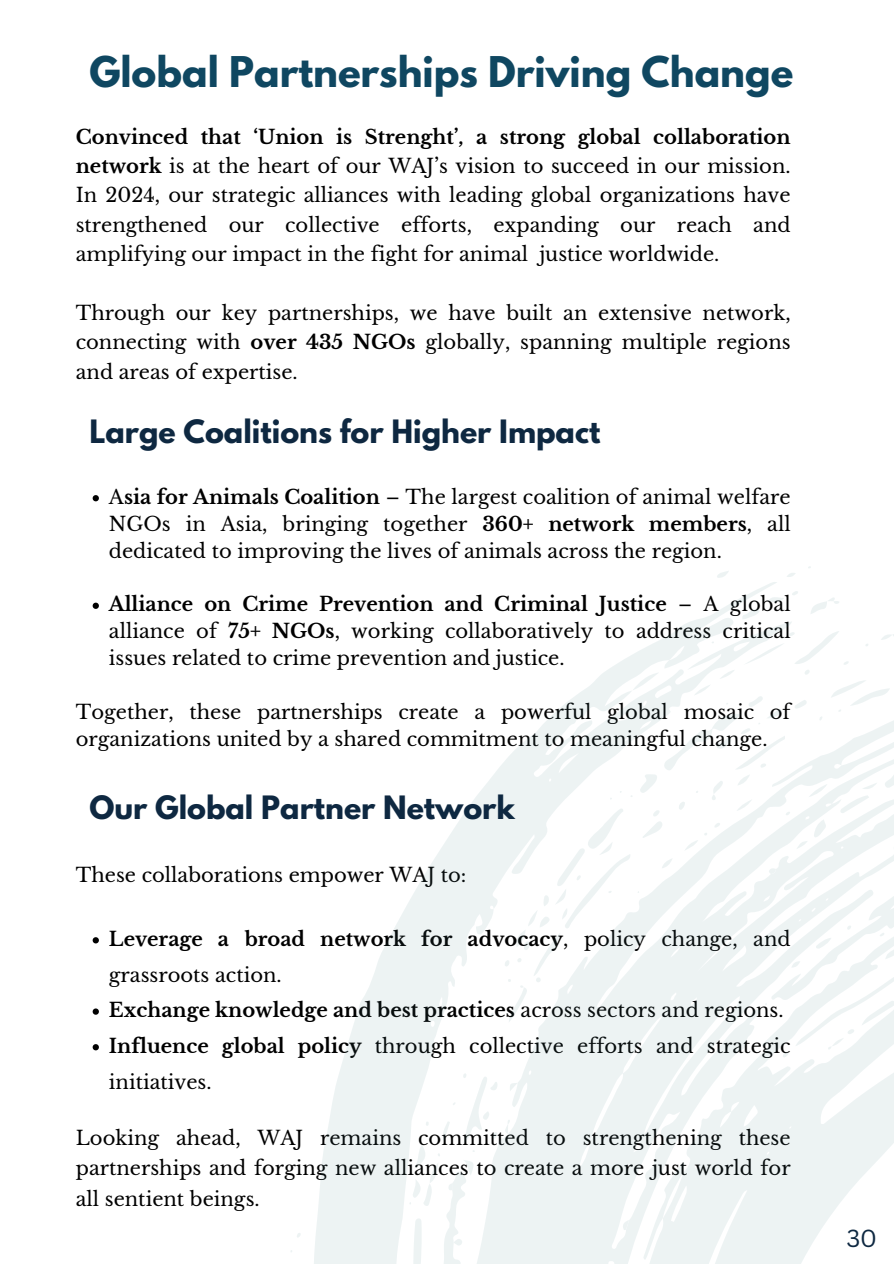
<style>
.page{position:relative;width:894px;height:1264px;background:#fff}
.page>*{position:absolute;margin:0;border:0;box-sizing:border-box;transform-origin:0 0}
.t1{font:700 37.5px "League Spartan";color:#0f4761}
.t2{font:700 28.5px "League Spartan";color:#0e2841}
.t3{font:24px "Canva Sans";color:#0e2841}
.t4{font:19.5px/29.4px "Libre Baskerville";color:#000;text-align:justify}
.t5{font:700 19.5px "Libre Baskerville";color:#000}
.s1{font-weight:700}
.s2{font-weight:400}
</style>
<div class="page">
<svg style="left:93px;top:495px;width:6px;height:6px"></svg>
<svg style="left:92px;top:582px;width:711px;height:681px"></svg>
<svg style="left:717px;top:571px;width:12px;height:7px"></svg>
<svg style="left:787px;top:573px;width:8px;height:4px"></svg>
<svg style="left:295px;top:1231px;width:6px;height:7px"></svg>
<svg style="left:405px;top:589px;width:488px;height:671px"></svg>
<p class="t1" style="left:89px;top:53px;width:705px">Global Partnerships Driving Change</p>
<h1 class="t4" style="left:76px;top:122px;width:716px"><span class="s1">Convinced that ‘Union is Strenght’, a strong global collaboration network</span> is at the heart of our WAJ’s vision to succeed in our mission.<br>In 2024, our strategic alliances with leading global organizations have strengthened our collective efforts, expanding our reach and amplifying our impact in the fight for animal justice worldwide.</h1>
<p class="t4" style="left:76px;top:298px;width:716px">Through our key partnerships, we have built an extensive network, connecting with <span class="s1">over 435 NGOs</span> globally, spanning multiple regions and areas of expertise.</p>
<h2 class="t2" style="left:89px;top:417px;width:512px">Large Coalitions for Higher Impact</h2>
<p class="t4" style="left:109px;top:483px;width:683px;line-height:26.8px">A<span class="s1">sia for Animals Coalition</span> – The largest coalition of animal welfare NGOs in Asia, bringing together <span class="s1">360+ network members</span>, all dedicated to improving the lives of animals across the region.</p>
<p class="t4" style="left:109px;top:591px;width:683px;line-height:26.8px"><span class="s1">Alliance on Crime Prevention and Criminal Justice</span> – A global alliance of <span class="s1">75+ NGOs</span>, working collaboratively to address critical issues related to crime prevention and justice.</p>
<p class="t4" style="left:76px;top:698px;width:716px;line-height:26.8px">Together, these partnerships create a powerful global mosaic of organizations united by a shared commitment to meaningful change.</p>
<p class="t2" style="left:89px;top:793px;width:427px">Our Global Partner Network</p>
<p class="t4" style="left:76px;top:860px;width:392px">These collaborations empower WAJ to:</p>
<p class="t4" style="left:109px;top:921px;width:683px;line-height:35.7px"><span class="s1">Leverage a broad network for advocacy</span>, policy change, and grassroots action.</p>
<p class="t5" style="left:109px;top:998px;width:676px">Exchange knowledge and best practices <span class="s2">across sectors and regions.</span></p>
<p class="t4" style="left:109px;top:1028px;width:683px;line-height:35.7px"><span class="s1">Influence global policy</span> through collective efforts and strategic initiatives.</p>
<p class="t4" style="left:76px;top:1122px;width:716px;line-height:30.6px">Looking ahead, WAJ remains committed to strengthening these partnerships and forging new alliances to create a more just world for all sentient beings.</p>
<h2 class="t3" style="left:846px;top:1221px;width:32px">30</h2>
</div>
